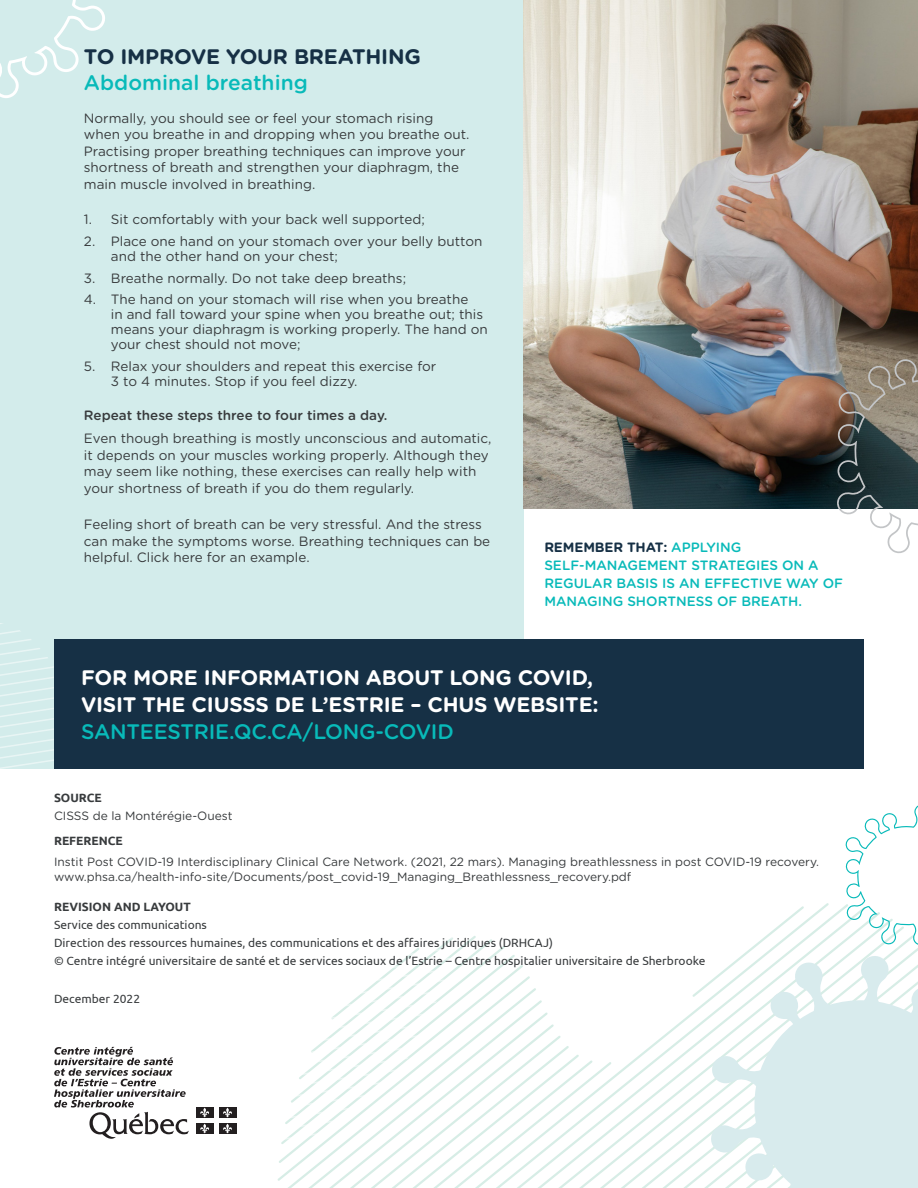
<style>
.page{position:relative;width:918px;height:1188px;background:#fff}
.page>*{position:absolute;margin:0;border:0;box-sizing:border-box;transform-origin:0 0}
.Texte_courant{font:700 21px/27px "Gotham Rounded";letter-spacing:-.01em;color:#fff}
.Texte_courant-2{font:700 21px/25.5px "Gotham Rounded";letter-spacing:-.01em;color:#163045}
.Texte_courant-3{font:13.5px/16.5px "Gotham Rounded";color:#383b3d}
.Texte_courant-4{font:500 13.5px/18px "Gotham Rounded";color:#08bab9}
.Texte_courant-5{font:500 13.5px "Gotham Rounded";color:#383b3d}
.Texte_courant-6{font:12px/18px "Gotham Rounded";color:#383b3d}
.Texte_courant-7{font:12px "Ubuntu";color:#383b3d}
.Texte{font:700 12px "Ubuntu";color:#383b3d}
.Texte_courant-8{font:700 12px "Ubuntu";color:#383b3d}
.s1{font-weight:500;color:#08bab9}
.s2{font-weight:700;color:#163045}
.s3{font-family:"Ubuntu";font-weight:700}
</style>
<div class="page">
<div style="left:0;top:0;width:524px;height:768px;background:#d3eceb"></div>
<svg style="left:277px;top:903px;width:641px;height:285px"></svg>
<svg style="left:845px;top:805px;width:73px;height:141px"></svg>
<svg style="left:709px;top:954px;width:209px;height:234px;fill:#d8ebed"></svg>
<div style="left:54px;top:639px;width:810px;height:129px;background:#163045"></div>
<img style="left:524px;top:0;width:394px;height:508px">
<svg style="left:836px;top:348px;width:82px;height:205px"></svg>
<svg style="left:0;top:0;width:105px;height:98px"></svg>
<svg style="left:0;top:623px;width:459px;height:535px"></svg>
<p class="Texte_courant-2" style="left:84px;top:43px;width:339px">TO IMPROVE YOUR BREATHING<br><span class="s1">Abdominal breathing</span></p>
<p class="Texte_courant-3" style="left:84px;top:109px;width:387px">Normally, you should see or feel your stomach rising when you breathe in and dropping when you breathe out.<br>Practising proper breathing techniques can improve your shortness of breath and strengthen your diaphragm, the main muscle involved in breathing.</p>
<p class="Texte_courant-3" style="left:84px;top:210px;width:343px">1. Sit comfortably with your back well supported;</p>
<p class="Texte_courant-3" style="left:111px;top:233px;width:373px;line-height:15px;text-indent:-27px">2. Place one hand on your stomach over your belly button and the other hand on your chest;</p>
<p class="Texte_courant-3" style="left:84px;top:269px;width:324px">3. Breathe normally. Do not take deep breaths;</p>
<p class="Texte_courant-3" style="left:111px;top:291px;width:378px;line-height:15px;text-indent:-27px">4. The hand on your stomach will rise when you breathe<br>in and fall toward your spine when you breathe out; this means your diaphragm is working properly. The hand on your chest should not move;</p>
<p class="Texte_courant-3" style="left:111px;top:358px;width:327px;line-height:15px;text-indent:-27px">5. Relax your shoulders and repeat this exercise for<br>3 to 4 minutes. Stop if you feel dizzy.</p>
<p class="Texte_courant-5" style="left:84px;top:405px;width:305px">Repeat these steps three to four times a day.</p>
<p class="Texte_courant-3" style="left:84px;top:429px;width:409px">Even though breathing is mostly unconscious and automatic, it depends on your muscles working properly. Although they may seem like nothing, these exercises can really help with your shortness of breath if you do them regularly.</p>
<p class="Texte_courant-3" style="left:84px;top:516px;width:408px">Feeling short of breath can be very stressful. And the stress can make the symptoms worse. Breathing techniques can be helpful. Click here for an example.</p>
<p class="Texte_courant-4" style="left:544px;top:538px;width:300px"><span class="s2">REMEMBER THAT:</span> APPLYING<br>SELF-MANAGEMENT STRATEGIES ON A<br>REGULAR BASIS IS AN EFFECTIVE WAY OF<br>MANAGING SHORTNESS OF BREATH.</p>
<p class="Texte_courant" style="left:81px;top:663px;width:519px">FOR MORE INFORMATION ABOUT LONG COVID,<br>VISIT THE CIUSSS DE L’ESTRIE – CHUS WEBSITE:<br><span class="s1">SANTEESTRIE.QC.CA/LONG-COVID</span></p>
<p class="Texte_courant-6" style="left:54px;top:788px;width:180px"><span class="s3">SOURCE<br></span>CISSS de la Montérégie-Ouest</p>
<p class="Texte_courant-8" style="left:54px;top:833px;width:70px">REFERENCE</p>
<p class="Texte_courant-6" style="left:54px;top:854px;width:767px;line-height:15px">Instit Post COVID-19 Interdisciplinary Clinical Care Network. (2021, 22 mars). Managing breathlessness in post COVID-19 recovery. www.phsa.ca/health-info-site/Documents/post_covid-19_Managing_Breathlessness_recovery.pdf</p>
<p class="Texte" style="left:54px;top:899px;width:138px">REVISION AND LAYOUT</p>
<p class="Texte_courant-7" style="left:54px;top:917px;width:154px">Service des communications</p>
<p class="Texte_courant-7" style="left:54px;top:935px;width:501px">Direction des ressources humaines, des communications et des affaires juridiques (DRHCAJ)</p>
<p class="Texte_courant-7" style="left:54px;top:953px;width:653px">© Centre intégré universitaire de santé et de services sociaux de l’Estrie – Centre hospitalier universitaire de Sherbrooke</p>
<p class="Texte_courant-7" style="left:54px;top:991px;width:88px">December 2022</p>
</div>
